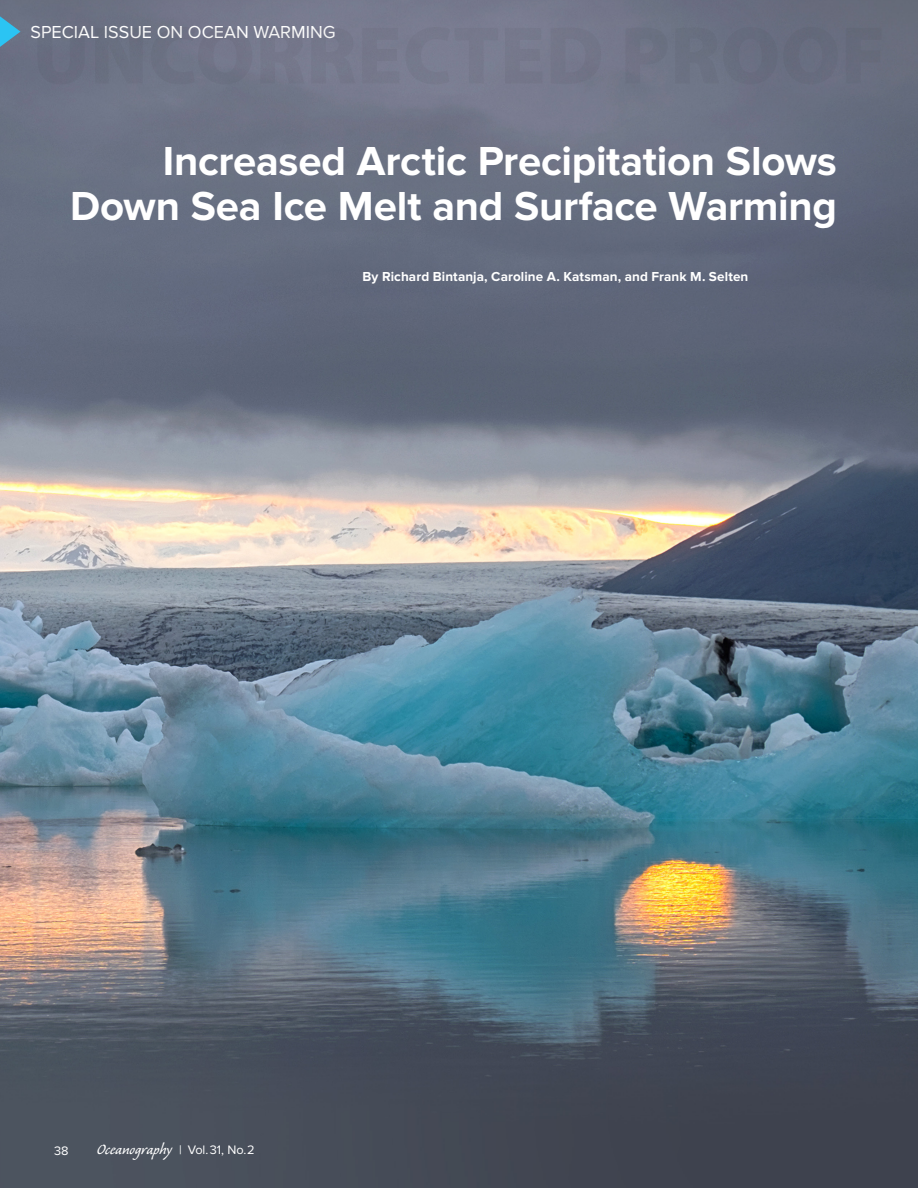
<style>
.page{position:relative;width:918px;height:1188px;background:#fff}
.page>*{position:absolute;margin:0;border:0;box-sizing:border-box;transform-origin:0 0}
.t1{font:700 42px/45px "Proxima Nova";letter-spacing:-.005em;color:#fff;text-align:right}
.t2{font:18.75px "Caliban Std";color:#fff}
.t3{font:18px "Proxima Nova";color:#fff}
.author_byline{font:700 13.5px "Proxima Nova";letter-spacing:.005em;color:#fff}
.t4{font:12.75px "Proxima Nova";color:#fff}
.s1{font-family:"Proxima Nova";font-size:12.75px}
</style>
<div class="page">
<img style="left:0;top:0;width:918px;height:1188px">
<svg style="left:0;top:16px;width:21px;height:31px"></svg>
<p class="t3" style="left:30px;top:21px;width:307px">SPECIAL ISSUE ON OCEAN WARMING</p>
<p class="t1" style="left:70px;top:139px;width:768px">Increased Arctic Precipitation Slows<br>Down Sea Ice Melt and Surface Warming</p>
<p class="author_byline" style="left:362px;top:268px;width:388px">By Richard Bintanja, Caroline A. Katsman, and Frank M. Selten</p>
<p class="t4" style="left:54px;top:1143px;width:16px">38</p>
<p class="t2" style="left:97px;top:1140px;width:160px">Oceanography <span class="s1">| Vol.31, No.2</span></p>
</div>
